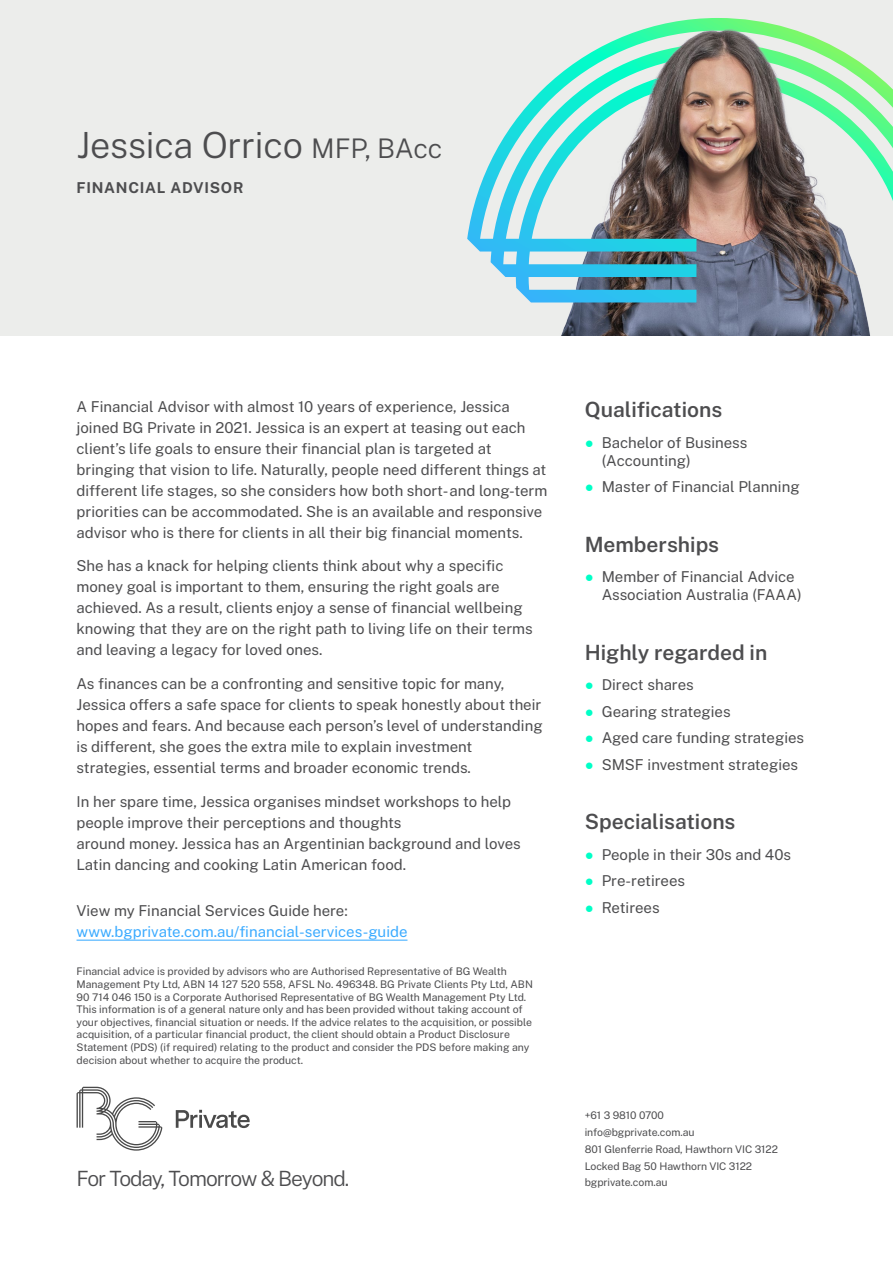
<style>
.page{position:relative;width:893px;height:1263px;background:#fff}
.page>*{position:absolute;margin:0;border:0;box-sizing:border-box;transform-origin:0 0}
.t1{font:300 36px "Public Sans";letter-spacing:-.005em;color:#4d4d4f}
.t2{font:600 21px "Public Sans";color:#4d4d4f}
.t3{font:300 21px "Public Sans";letter-spacing:-.05em;color:#4d4d4f}
.t4{font:15px/21px "Public Sans";color:#4d4d4f}
.t5{font:15px "Public Sans";color:#3babff}
.t6{font:700 15px "Public Sans";letter-spacing:.05em;color:#4d4d4f}
.t7{font:10.5px/12.6px "Public Sans";color:#4d4d4f}
.s1{font-size:27px}
.s2{font-family:"Arial";color:#00ffc7}
</style>
<div class="page">
<div style="left:0;top:0;width:893px;height:336px;background:#ecedeb"></div>
<svg style="left:467px;top:79px;width:426px;height:257px"></svg>
<img style="left:552px;top:18px;width:330px;height:213px">
<hr style="left:77px;top:940px;width:330px;height:1px;background:#3babff">
<svg style="left:176px;top:1110px;width:74px;height:18px"></svg>
<svg style="left:77px;top:1087px;width:85px;height:64px"></svg>
<h1 class="t1" style="left:77px;top:121px;width:368px">Jessica Orrico <span class="s1">MFP, BAcc</span></h1>
<p class="t6" style="left:77px;top:177px;width:168px">FINANCIAL ADVISOR</p>
<p class="t4" style="left:77px;top:395px;width:472px">A Financial Advisor with almost 10 years of experience, Jessica joined BG Private in 2021. Jessica is an expert at teasing out each client’s life goals to ensure their financial plan is targeted at bringing that vision to life. Naturally, people need different things at different life stages, so she considers how both short- and long-term priorities can be accommodated. She is an available and responsive advisor who is there for clients in all their big financial moments.</p>
<p class="t4" style="left:77px;top:555px;width:458px">She has a knack for helping clients think about why a specific money goal is important to them, ensuring the right goals are achieved. As a result, clients enjoy a sense of financial wellbeing knowing that they are on the right path to living life on their terms and leaving a legacy for loved ones.</p>
<p class="t4" style="left:77px;top:673px;width:468px">As finances can be a confronting and sensitive topic for many, Jessica offers a safe space for clients to speak honestly about their hopes and fears. And because each person’s level of understanding is different, she goes the extra mile to explain investment strategies, essential terms and broader economic trends.</p>
<p class="t4" style="left:77px;top:790px;width:446px">In her spare time, Jessica organises mindset workshops to help people improve their perceptions and thoughts<br>around money. Jessica has an Argentinian background and loves Latin dancing and cooking Latin American food.</p>
<p class="t4" style="left:77px;top:900px;width:273px">View my Financial Services Guide here:</p>
<p class="t5" style="left:77px;top:922px;width:333px">www.bgprivate.com.au/financial-services-guide</p>
<p class="t7" style="left:77px;top:965px;width:458px">Financial advice is provided by advisors who are Authorised Representative of BG Wealth Management Pty Ltd, ABN 14 127 520 558, AFSL No. 496348. BG Private Clients Pty Ltd, ABN 90 714 046 150 is a Corporate Authorised Representative of BG Wealth Management Pty Ltd.<br>This information is of a general nature only and has been provided without taking account of your objectives, financial situation or needs. If the advice relates to the acquisition, or possible acquisition, of a particular financial product, the client should obtain a Product Disclosure Statement (PDS) (if required) relating to the product and consider the PDS before making any decision about whether to acquire the product.</p>
<h2 class="t3" style="left:77px;top:1165px;width:274px">For Today, Tomorrow &amp; Beyond.</h2>
<h2 class="t2" style="left:585px;top:396px;width:139px">Qualifications</h2>
<p class="t4" style="left:602px;top:433px;width:147px;line-height:18px;text-indent:-17px"><span class="s2">●</span> Bachelor of Business (Accounting)</p>
<p class="t4" style="left:585px;top:476px;width:217px"><span class="s2">●</span> Master of Financial Planning</p>
<h2 class="t2" style="left:585px;top:530px;width:136px">Memberships</h2>
<p class="t4" style="left:602px;top:568px;width:201px;line-height:18px;text-indent:-17px"><span class="s2">●</span> Member of Financial Advice<br>Association Australia (FAAA)</p>
<h2 class="t2" style="left:585px;top:638px;width:184px">Highly regarded in</h2>
<p class="t4" style="left:585px;top:674px;width:111px"><span class="s2">●</span> Direct shares</p>
<p class="t4" style="left:585px;top:700px;width:147px"><span class="s2">●</span> Gearing strategies</p>
<p class="t4" style="left:585px;top:727px;width:221px"><span class="s2">●</span> Aged care funding strategies</p>
<p class="t4" style="left:585px;top:754px;width:215px"><span class="s2">●</span> SMSF investment strategies</p>
<h2 class="t2" style="left:585px;top:808px;width:152px">Specialisations</h2>
<p class="t4" style="left:585px;top:843px;width:208px"><span class="s2">●</span> People in their 30s and 40s</p>
<p class="t4" style="left:585px;top:870px;width:102px"><span class="s2">●</span> Pre-retirees</p>
<p class="t4" style="left:585px;top:896px;width:76px"><span class="s2">●</span> Retirees</p>
<p class="t7" style="left:585px;top:1106px;width:195px;line-height:16.8px">+61 3 9810 0700<br>info@bgprivate.com.au<br>801 Glenferrie Road, Hawthorn VIC 3122<br>Locked Bag 50 Hawthorn VIC 3122 bgprivate.com.au</p>
</div>
